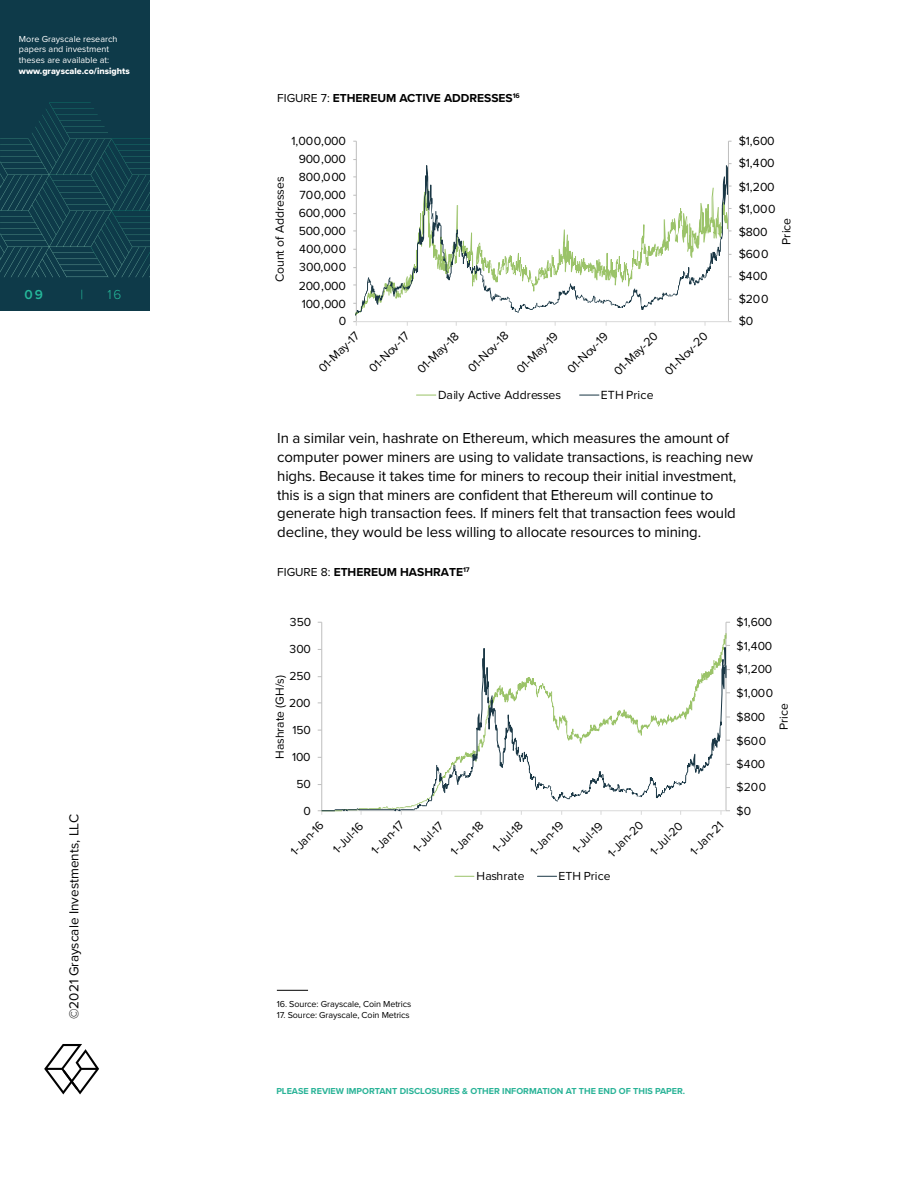
<style>
.page{position:relative;width:918px;height:1188px;background:#fff}
.page>*{position:absolute;margin:0;border:0;box-sizing:border-box;transform-origin:0 0}
.t1{font:15px/18.8px "Proxima Nova";letter-spacing:-.01em;color:#000}
.t2{font:13.5px "Proxima Nova";color:#000}
.t3{font:300 13.5px "Proxima Nova";color:#25b99b}
.t4{font:600 13.5px "Proxima Nova";color:#25b99b}
.t5{font:12.3px "Proxima Nova";color:#000}
.t6{font:12.15px "Proxima Nova";color:#000}
.t7{font:700 12px "Proxima Nova";color:#000}
.t8{font:700 9px "Proxima Nova";color:#29b397}
.t9{font:9px "Proxima Nova";letter-spacing:-.01em;color:#000}
.t10{font:9px/10.8px "Proxima Nova";color:#fff}
.t11{font:9px "Proxima Nova Extrabld";color:#fff}
.s1{font-weight:400}
</style>
<div class="page">
<div style="left:0;top:0;width:150px;height:310px;background:#0e3a49"></div>
<svg style="left:0;top:103px;width:150px;height:174px"></svg>
<svg style="left:44px;top:1044px;width:55px;height:50px"></svg>
<hr style="left:277px;top:990px;width:31px;height:1px;background:#000">
<hr style="left:728px;top:141px;width:1px;height:181px;background:#bfbfbf">
<svg style="left:356px;top:165px;width:372px;height:157px"></svg>
<svg style="left:416px;top:395px;width:20px;height:1px"></svg>
<svg style="left:580px;top:395px;width:19px;height:1px"></svg>
<hr style="left:726px;top:622px;width:1px;height:189px;background:#bfbfbf">
<hr style="left:321px;top:622px;width:1px;height:189px;background:#bfbfbf">
<svg style="left:720px;top:810px;width:10px;height:5px"></svg>
<svg style="left:321px;top:647px;width:406px;height:164px"></svg>
<svg style="left:455px;top:876px;width:19px;height:1px"></svg>
<svg style="left:537px;top:876px;width:20px;height:1px"></svg>
<p class="t10" style="left:19px;top:33px;width:100px">More Grayscale research papers and investment theses are available at:</p>
<p class="t11" style="left:19px;top:64px;width:112px">www.grayscale.co/insights</p>
<p class="t4" style="left:25px;top:284px;width:20px">09</p>
<p class="t3" style="left:81px;top:284px;width:4px">|</p>
<p class="t3" style="left:107px;top:284px;width:16px">16</p>
<p class="t2" style="left:64px;top:1019px;width:207px;rotate:-90deg">©2021 Grayscale Investments, LLC</p>
<p class="t7" style="left:277px;top:89px;width:244px"><span class="s1">FIGURE 7:</span> ETHEREUM ACTIVE ADDRESSES<sup>16</sup></p>
<p class="t5" style="left:291px;top:131px;width:56px">1,000,000</p>
<p class="t5" style="left:270px;top:282px;width:108px;rotate:-90deg">Count of Addresses</p>
<p class="t5" style="left:299px;top:150px;width:49px">900,000</p>
<p class="t5" style="left:299px;top:168px;width:49px">800,000</p>
<p class="t5" style="left:300px;top:186px;width:48px">700,000</p>
<p class="t5" style="left:299px;top:204px;width:49px">600,000</p>
<p class="t5" style="left:299px;top:222px;width:49px">500,000</p>
<p class="t5" style="left:299px;top:240px;width:49px">400,000</p>
<p class="t5" style="left:299px;top:258px;width:49px">300,000</p>
<p class="t5" style="left:299px;top:276px;width:49px">200,000</p>
<p class="t5" style="left:302px;top:295px;width:46px">100,000</p>
<p class="t5" style="left:339px;top:312px;width:9px">0</p>
<p class="t5" style="left:314px;top:364px;width:54px;rotate:-45deg">01-May-17</p>
<p class="t5" style="left:365px;top:364px;width:53px;rotate:-45deg">01-Nov-17</p>
<p class="t5" style="left:413px;top:365px;width:54px;rotate:-45deg">01-May-18</p>
<p class="t5" style="left:463px;top:364px;width:53px;rotate:-45deg">01-Nov-18</p>
<p class="t5" style="left:512px;top:365px;width:55px;rotate:-45deg">01-May-19</p>
<p class="t5" style="left:563px;top:365px;width:54px;rotate:-45deg">01-Nov-19</p>
<p class="t5" style="left:610px;top:367px;width:58px;rotate:-45deg">01-May-20</p>
<p class="t5" style="left:660px;top:367px;width:57px;rotate:-45deg">01-Nov-20</p>
<p class="t5" style="left:438px;top:385px;width:124px">Daily Active Addresses</p>
<p class="t5" style="left:601px;top:385px;width:54px">ETH Price</p>
<p class="t5" style="left:739px;top:131px;width:38px">$1,600</p>
<p class="t5" style="left:739px;top:154px;width:38px">$1,400</p>
<p class="t5" style="left:739px;top:177px;width:38px">$1,200</p>
<p class="t5" style="left:739px;top:200px;width:39px">$1,000</p>
<p class="t5" style="left:739px;top:222px;width:30px">$800</p>
<p class="t5" style="left:739px;top:245px;width:31px">$600</p>
<p class="t5" style="left:739px;top:267px;width:30px">$400</p>
<p class="t5" style="left:739px;top:290px;width:31px">$200</p>
<p class="t5" style="left:739px;top:312px;width:16px">$0</p>
<p class="t5" style="left:777px;top:245px;width:28px;rotate:-90deg">Price</p>
<p class="t1" style="left:277px;top:428px;width:477px">In a similar vein, hashrate on Ethereum, which measures the amount of computer power miners are using to validate transactions, is reaching new highs. Because it takes time for miners to recoup their initial investment, this is a sign that miners are confident that Ethereum will continue to generate high transaction fees. If miners felt that transaction fees would decline, they would be less willing to allocate resources to mining.</p>
<p class="t7" style="left:277px;top:563px;width:194px"><span class="s1">FIGURE 8:</span> ETHEREUM HASHRATE<sup>17</sup></p>
<p class="t6" style="left:290px;top:613px;width:23px">350</p>
<p class="t6" style="left:289px;top:640px;width:23px">300</p>
<p class="t6" style="left:289px;top:667px;width:23px">250</p>
<p class="t6" style="left:271px;top:759px;width:85px;rotate:-90deg">Hashrate (GH/s)</p>
<p class="t6" style="left:289px;top:694px;width:23px">200</p>
<p class="t6" style="left:292px;top:721px;width:20px">150</p>
<p class="t6" style="left:292px;top:748px;width:20px">100</p>
<p class="t6" style="left:296px;top:775px;width:16px">50</p>
<p class="t6" style="left:304px;top:802px;width:9px">0</p>
<p class="t6" style="left:286px;top:846px;width:43px;rotate:-45deg">1-Jan-16</p>
<p class="t6" style="left:329px;top:844px;width:39px;rotate:-45deg">1-Jul-16</p>
<p class="t6" style="left:367px;top:845px;width:42px;rotate:-45deg">1-Jan-17</p>
<p class="t6" style="left:409px;top:843px;width:38px;rotate:-45deg">1-Jul-17</p>
<p class="t6" style="left:446px;top:846px;width:43px;rotate:-45deg">1-Jan-18</p>
<p class="t6" style="left:488px;top:843px;width:39px;rotate:-45deg">1-Jul-18</p>
<p class="t6" style="left:526px;top:846px;width:43px;rotate:-45deg">1-Jan-19</p>
<p class="t6" style="left:568px;top:844px;width:39px;rotate:-45deg">1-Jul-19</p>
<p class="t6" style="left:603px;top:848px;width:46px;rotate:-45deg">1-Jan-20</p>
<p class="t6" style="left:646px;top:846px;width:42px;rotate:-45deg">1-Jul-20</p>
<p class="t6" style="left:686px;top:846px;width:43px;rotate:-45deg">1-Jan-21</p>
<p class="t6" style="left:476px;top:867px;width:50px">Hashrate</p>
<p class="t6" style="left:559px;top:867px;width:54px">ETH Price</p>
<p class="t6" style="left:737px;top:613px;width:37px">$1,600</p>
<p class="t6" style="left:737px;top:637px;width:37px">$1,400</p>
<p class="t6" style="left:737px;top:660px;width:37px">$1,200</p>
<p class="t6" style="left:737px;top:684px;width:38px">$1,000</p>
<p class="t6" style="left:737px;top:707px;width:30px">$800</p>
<p class="t6" style="left:737px;top:732px;width:31px">$600</p>
<p class="t6" style="left:737px;top:755px;width:30px">$400</p>
<p class="t6" style="left:737px;top:778px;width:31px">$200</p>
<p class="t6" style="left:737px;top:802px;width:16px">$0</p>
<p class="t6" style="left:775px;top:730px;width:28px;rotate:-90deg">Price</p>
<p class="t9" style="left:277px;top:998px;width:136px">16. Source: Grayscale, Coin Metrics</p>
<p class="t9" style="left:277px;top:1009px;width:134px">17. Source: Grayscale, Coin Metrics</p>
<p class="t8" style="left:276px;top:1084px;width:410px">PLEASE REVIEW IMPORTANT DISCLOSURES &amp; OTHER INFORMATION AT THE END OF THIS PAPER.</p>
</div>
